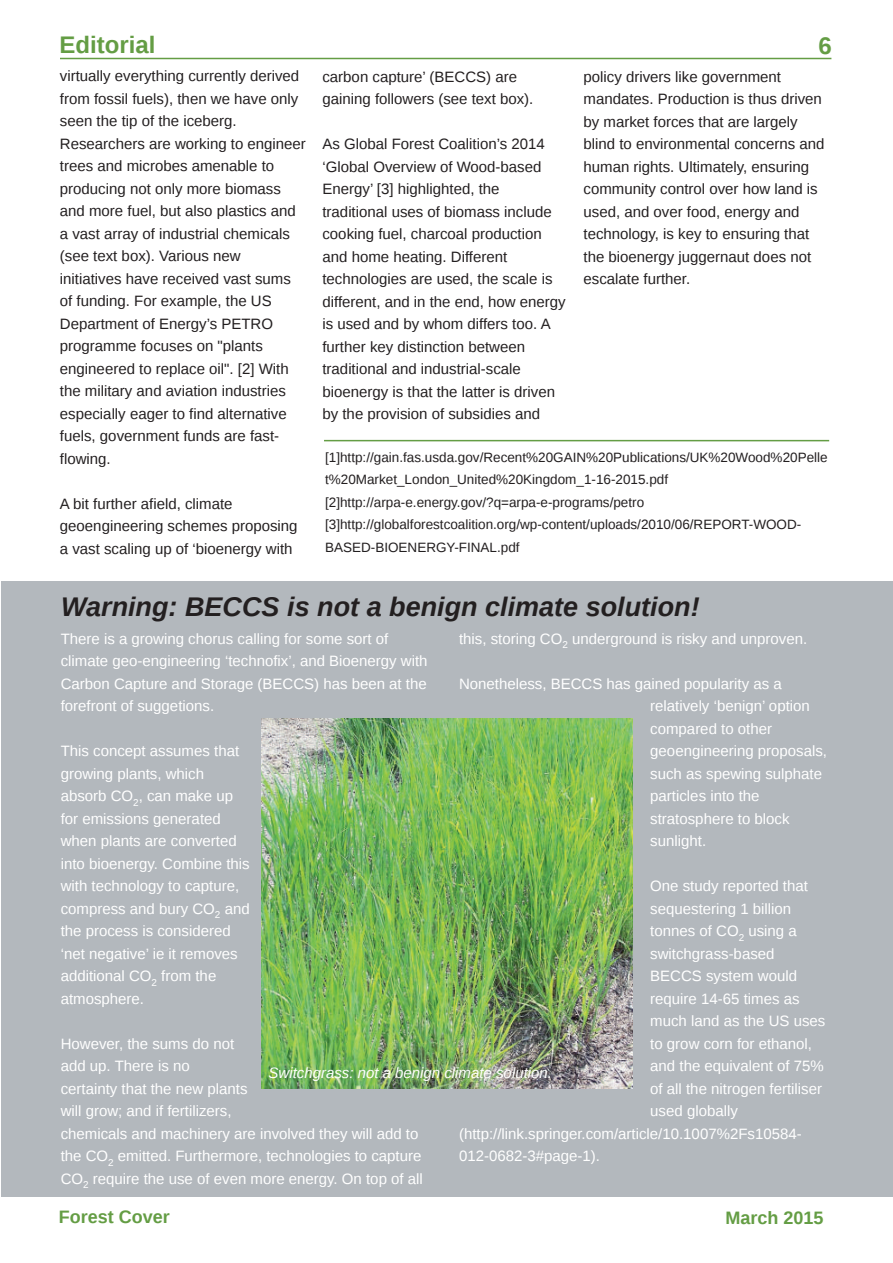
<style>
.page{position:relative;width:893px;height:1263px;background:#fff}
.page>*{position:absolute;margin:0;border:0;box-sizing:border-box;transform-origin:0 0}
.t1{font:italic 700 27px "Liberation Sans";color:#231f20}
.t2{font:700 24px "Liberation Sans";color:#649d44}
.t3{font:700 18px "Liberation Sans";color:#649d44}
.t4{font:15px/22.5px "Liberation Sans";color:#231f20}
.t5{font:15px/22.5px "Liberation Sans";color:#fff}
.t6{font:italic 15px "Liberation Sans";color:#fff}
.t7{font:13.5px/22.5px "Liberation Sans";color:#231f20}
</style>
<div class="page">
<div style="left:1px;top:581px;width:891px;height:615px;background:#b3b8bd"></div>
<img style="left:261px;top:719px;width:371px;height:370px">
<hr style="left:60px;top:58px;width:771px;height:1px;background:#649d44">
<hr style="left:324px;top:440px;width:505px;height:1px;background:#649d44">
<h2 class="t2" style="left:60px;top:31px;width:97px">Editorial</h2>
<p class="t4" style="left:60px;top:65px;width:247px">virtually everything currently derived from fossil fuels), then we have only seen the tip of the iceberg.<br>Researchers are working to engineer trees and microbes amenable to producing not only more biomass and more fuel, but also plastics and a vast array of industrial chemicals (see text box). Various new initiatives have received vast sums of funding. For example, the US<br>Department of Energy’s PETRO programme focuses on "plants engineered to replace oil". [2] With the military and aviation industries especially eager to find alternative fuels, government funds are fast&shy;flowing.</p>
<p class="t4" style="left:60px;top:492px;width:239px">A bit further afield, climate geoengineering schemes proposing a vast scaling up of ‘bioenergy with</p>
<p class="t4" style="left:322px;top:65px;width:212px">carbon capture’ (BECCS) are gaining followers (see text box).</p>
<p class="t4" style="left:322px;top:133px;width:245px">As Global Forest Coalition’s 2014 ‘Global Overview of Wood-based Energy’ [3] highlighted, the traditional uses of biomass include cooking fuel, charcoal production and home heating. Different technologies are used, the scale is different, and in the end, how energy is used and by whom differs too. A further key distinction between traditional and industrial-scale bioenergy is that the latter is driven by the provision of subsidies and</p>
<h2 class="t2" style="left:818px;top:32px;width:15px">6</h2>
<p class="t4" style="left:583px;top:65px;width:242px">policy drivers like government mandates. Production is thus driven by market forces that are largely blind to environmental concerns and human rights. Ultimately, ensuring community control over how land is used, and over food, energy and technology, is key to ensuring that the bioenergy juggernaut does not escalate further.</p>
<p class="t7" style="left:325px;top:446px;width:504px">[1]http://gain.fas.usda.gov/Recent%20GAIN%20Publications/UK%20Wood%20Pelle t%20Market_London_United%20Kingdom_1-16-2015.pdf [2]http://arpa-e.energy.gov/?q=arpa-e-programs/petro [3]http://globalforestcoalition.org/wp-content/uploads/2010/06/REPORT-WOOD-BASED-BIOENERGY-FINAL.pdf</p>
<h1 class="t1" style="left:61px;top:591px;width:640px">Warning: BECCS is not a benign climate solution!</h1>
<p class="t5" style="left:61px;top:627px;width:368px">There is a growing chorus calling for some sort of climate geo-engineering ‘technofix’, and Bioenergy with Carbon Capture and Storage (BECCS) has been at the forefront of suggetions.</p>
<p class="t5" style="left:61px;top:740px;width:190px">This concept assumes that growing plants, which absorb CO<sub>2</sub>, can make up for emissions generated when plants are converted into bioenergy. Combine this with technology to capture, compress and bury CO<sub>2</sub> and the process is considered ‘net negative’ ie it removes additional CO<sub>2</sub> from the atmosphere.</p>
<p class="t5" style="left:61px;top:1032px;width:364px">However, the sums do not<br>add up. There is no<br>certainty that the new plants<br>will grow; and if fertilizers,<br>chemicals and machinery are involved they will add to the CO<sub>2</sub> emitted. Furthermore, technologies to capture CO<sub>2</sub> require the use of even more energy. On top of all</p>
<p class="t5" style="left:459px;top:627px;width:350px">this, storing CO<sub>2</sub> underground is risky and unproven.</p>
<p class="t5" style="left:650px;top:672px;width:178px;text-indent:-191px">Nonetheless, BECCS has gained popularity as a relatively ‘benign’ option compared to other geoengineering proposals, such as spewing sulphate particles into the stratosphere to block sunlight.</p>
<p class="t5" style="left:650px;top:875px;width:159px">One study reported that</p>
<p class="t5" style="left:650px;top:897px;width:142px">sequestering 1 billion</p>
<p class="t5" style="left:650px;top:920px;width:148px">tonnes of CO<sub>2</sub> using a</p>
<p class="t5" style="left:650px;top:942px;width:126px">switchgrass-based</p>
<p class="t5" style="left:650px;top:965px;width:148px">BECCS system would</p>
<p class="t5" style="left:650px;top:987px;width:151px">require 14-65 times as</p>
<p class="t5" style="left:650px;top:1010px;width:177px">much land as the US uses</p>
<p class="t5" style="left:650px;top:1032px;width:163px">to grow corn for ethanol,</p>
<p class="t5" style="left:650px;top:1055px;width:175px">and the equivalent of 75%</p>
<p class="t5" style="left:650px;top:1077px;width:173px">of all the nitrogen fertiliser</p>
<p class="t5" style="left:650px;top:1100px;width:89px">used globally</p>
<p class="t5" style="left:459px;top:1122px;width:344px">(http://link.springer.com/article/10.1007%2Fs10584-</p>
<p class="t5" style="left:459px;top:1145px;width:142px">012-0682-3#page-1).</p>
<p class="t6" style="left:268px;top:1064px;width:285px">Switchgrass: not a benign climate solution.</p>
<p class="t3" style="left:59px;top:1207px;width:113px">Forest Cover</p>
<p class="t3" style="left:725px;top:1207px;width:100px">March 2015</p>
</div>
